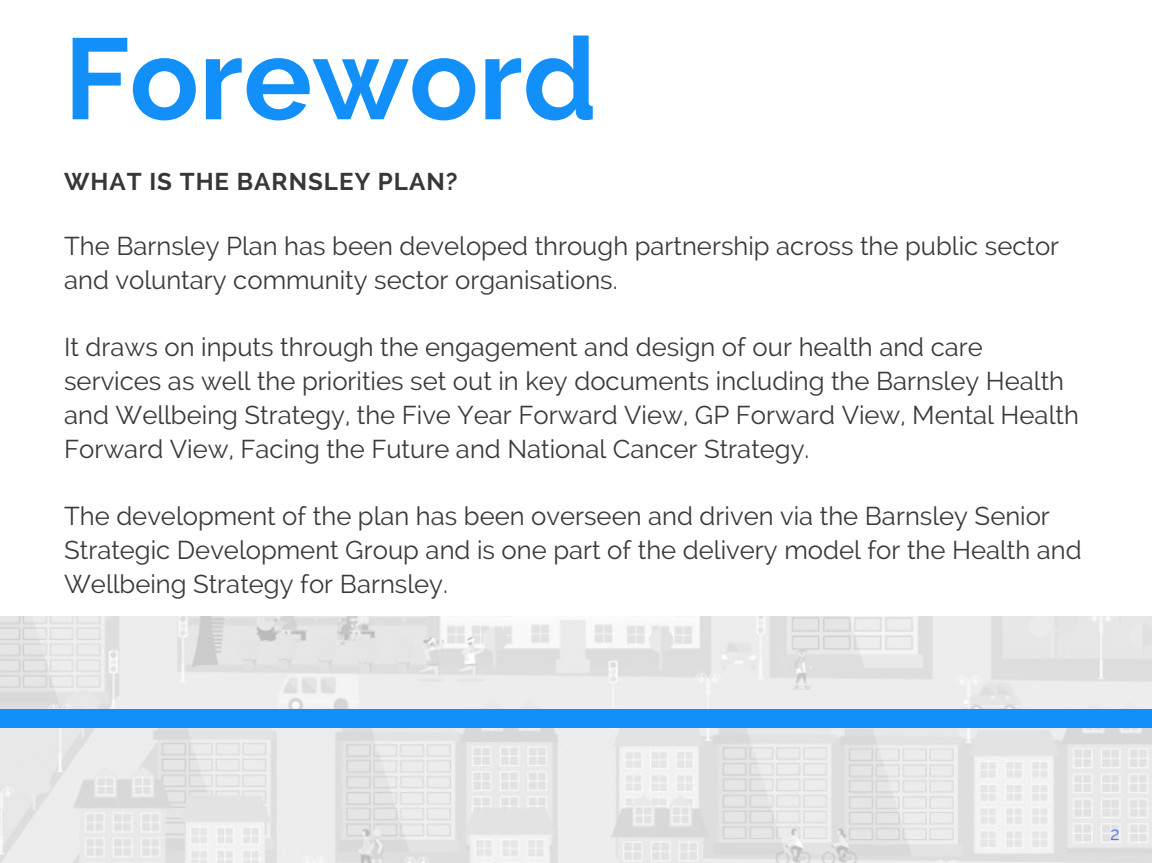
<style>
.page{position:relative;width:1152px;height:863px;background:#fff}
.page>*{position:absolute;margin:0;border:0;box-sizing:border-box;transform-origin:0 0}
.t1{font:700 114.75px "Raleway";color:#128ff9}
.t2{font:25.65px/33.8px "Raleway";color:#3a3a3a}
.t3{font:700 24.15px "Raleway";letter-spacing:.04em;color:#373737}
.t4{font:18.15px "Raleway";color:#5271ff}
</style>
<div class="page">
<img style="left:0;top:616px;width:1152px;height:246px">
<div style="left:0;top:709px;width:1152px;height:18px;background:#128ff9"></div>
<h1 class="t1" style="left:64px;top:11px;width:535px">Foreword</h1>
<p class="t3" style="left:64px;top:167px;width:395px">WHAT IS THE BARNSLEY PLAN?</p>
<p class="t2" style="left:64px;top:229px;width:997px">The Barnsley Plan has been developed through partnership across the public sector and voluntary community sector organisations.</p>
<p class="t2" style="left:64px;top:330px;width:1016px">It draws on inputs through the engagement and design of our health and care services as well the priorities set out in key documents including the Barnsley Health and Wellbeing Strategy, the Five Year Forward View, GP Forward View, Mental Health Forward View, Facing the Future and National Cancer Strategy.</p>
<p class="t2" style="left:64px;top:499px;width:1019px">The development of the plan has been overseen and driven via the Barnsley Senior<br>Strategic Development Group and is one part of the delivery model for the Health and<br>Wellbeing Strategy for Barnsley.</p>
<p class="t4" style="left:1110px;top:823px;width:11px">2</p>
</div>
